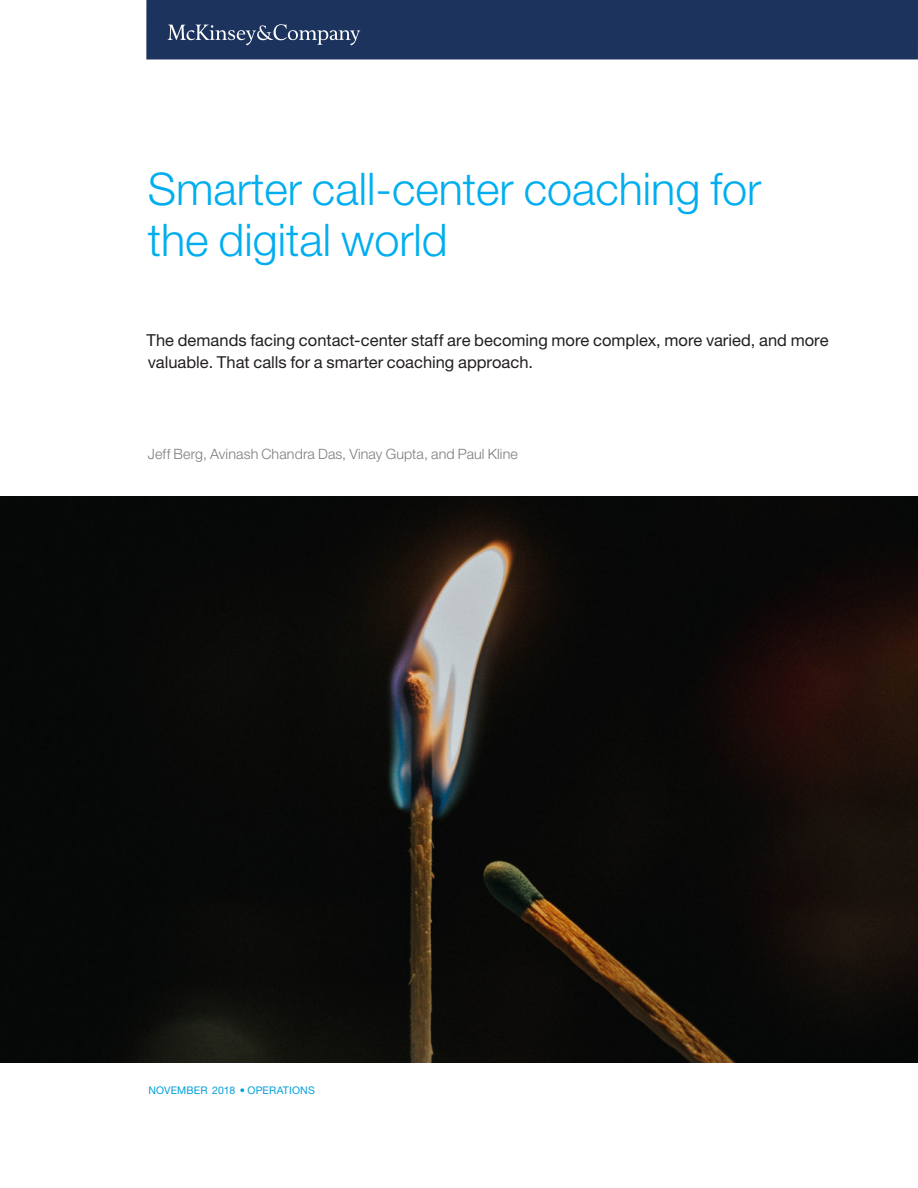
<style>
.page{position:relative;width:918px;height:1188px;background:#fff}
.page>*{position:absolute;margin:0;border:0;box-sizing:border-box;transform-origin:0 0}
.Cover_-_Document_Tit{font:300 45px/51px "Helvetica Neue LT Std";color:#00aeef}
.Dek{font:16.5px/22.5px "Helvetica Neue LT Std";color:#231f20}
.Author_names_opener{font:300 14.25px "Helvetica Neue LT Std";letter-spacing:.01em;color:#7a7c7f}
.Author_names_opener-2{font:10.5px "Helvetica Neue LT Std";letter-spacing:.015em;color:#009fda}
</style>
<div class="page">
<img style="left:0;top:497px;width:918px;height:566px">
<div style="left:146px;top:0;width:772px;height:59px;background:#1c335e"></div>
<svg style="left:168px;top:24px;width:192px;height:21px"></svg>
<h1 class="Cover_-_Document_Tit" style="left:148px;top:163px;width:615px">Smarter call-center coaching for the digital world</h1>
<h4 class="Dek" style="left:146px;top:328px;width:684px">The demands facing contact-center staff are becoming more complex, more varied, and more valuable. That calls for a smarter coaching approach.</h4>
<h4 class="Author_names_opener" style="left:148px;top:445px;width:372px">Jeff Berg, Avinash Chandra Das, Vinay Gupta, and Paul Kline</h4>
<h4 class="Author_names_opener-2" style="left:148px;top:1084px;width:168px">NOVEMBER 2018 • OPERATIONS</h4>
</div>
